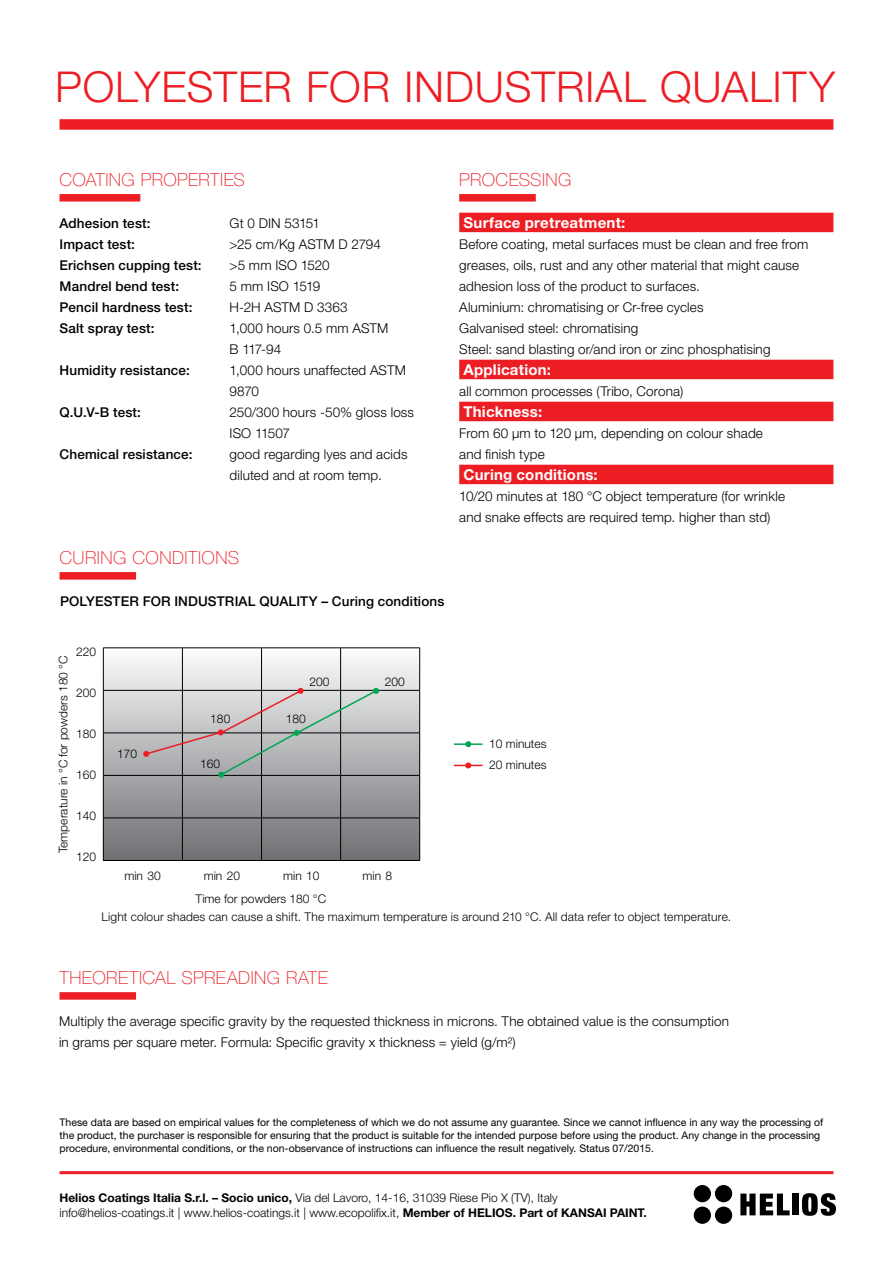
<style>
.page{position:relative;width:893px;height:1263px;background:#fff}
.page>*{position:absolute;margin:0;border:0;box-sizing:border-box;transform-origin:0 0}
.t1{font:300 42.6px "Helvetica Neue LT Pro";letter-spacing:.015em;color:#ed1d24}
.t2{font:100 18px "Helvetica Neue LT Pro";letter-spacing:.025em;color:#ed1d24}
.t3{font:700 15px "Helvetica Neue LT Pro";letter-spacing:.015em;color:#fff}
.t4{font:300 13.5px/21px "Helvetica Neue LT Pro";letter-spacing:.01em;color:#000}
.t5{font:500 13.5px "Helvetica Neue LT Pro";letter-spacing:.01em;color:#000}
.t6{font:300 13.5px "Helvetica Neue LT Pro";letter-spacing:-.025em;color:#000}
.t7{font:300 12px/17.9px "Helvetica Neue LT Pro";color:#000}
.t8{font:10.5px/12.6px "Helvetica Neue LT Pro";color:#000}
.s1{font-weight:700}
</style>
<div class="page">
<hr style="left:60px;top:1171px;width:773px;height:3px;background:#ed1d24">
<div style="left:60px;top:119px;width:773px;height:11px;background:#ed1d24"></div>
<div style="left:60px;top:194px;width:80px;height:8px;background:#ed1d24"></div>
<div style="left:459px;top:194px;width:77px;height:8px;background:#ed1d24"></div>
<div style="left:459px;top:213px;width:374px;height:19px;background:#ed1d24"></div>
<div style="left:459px;top:360px;width:374px;height:19px;background:#ed1d24"></div>
<div style="left:459px;top:402px;width:374px;height:19px;background:#ed1d24"></div>
<div style="left:459px;top:465px;width:374px;height:19px;background:#ed1d24"></div>
<div style="left:60px;top:572px;width:76px;height:8px;background:#ed1d24"></div>
<div style="left:60px;top:992px;width:76px;height:8px;background:#ed1d24"></div>
<div style="left:103px;top:648px;width:317px;height:213px;background:linear-gradient(to bottom,#f9f9fa,#6b6e71)"></div>
<hr style="left:103px;top:647px;width:79px;height:1px;background:#000">
<hr style="left:103px;top:648px;width:1px;height:42px;background:#000">
<hr style="left:182px;top:647px;width:80px;height:1px;background:#000">
<hr style="left:182px;top:648px;width:1px;height:42px;background:#000">
<hr style="left:262px;top:647px;width:79px;height:1px;background:#000">
<hr style="left:261px;top:648px;width:1px;height:42px;background:#000">
<hr style="left:341px;top:647px;width:79px;height:1px;background:#000">
<hr style="left:340px;top:648px;width:1px;height:42px;background:#000">
<hr style="left:419px;top:648px;width:1px;height:42px;background:#000">
<hr style="left:103px;top:690px;width:79px;height:1px;background:#000">
<hr style="left:103px;top:690px;width:1px;height:43px;background:#000">
<hr style="left:341px;top:690px;width:79px;height:1px;background:#000">
<hr style="left:419px;top:690px;width:1px;height:43px;background:#000">
<hr style="left:103px;top:733px;width:79px;height:1px;background:#000">
<hr style="left:103px;top:733px;width:1px;height:42px;background:#000">
<hr style="left:341px;top:733px;width:79px;height:1px;background:#000">
<hr style="left:419px;top:733px;width:1px;height:42px;background:#000">
<hr style="left:103px;top:775px;width:79px;height:1px;background:#000">
<hr style="left:103px;top:776px;width:1px;height:42px;background:#000">
<hr style="left:182px;top:776px;width:1px;height:42px;background:#000">
<hr style="left:261px;top:776px;width:1px;height:42px;background:#000">
<hr style="left:341px;top:775px;width:79px;height:1px;background:#000">
<hr style="left:340px;top:776px;width:1px;height:42px;background:#000">
<hr style="left:419px;top:776px;width:1px;height:42px;background:#000">
<hr style="left:103px;top:818px;width:79px;height:1px;background:#000">
<hr style="left:103px;top:818px;width:1px;height:42px;background:#000">
<hr style="left:182px;top:818px;width:80px;height:1px;background:#000">
<hr style="left:182px;top:818px;width:1px;height:42px;background:#000">
<hr style="left:262px;top:818px;width:79px;height:1px;background:#000">
<hr style="left:261px;top:818px;width:1px;height:42px;background:#000">
<hr style="left:341px;top:818px;width:79px;height:1px;background:#000">
<hr style="left:340px;top:818px;width:1px;height:42px;background:#000">
<hr style="left:419px;top:818px;width:1px;height:42px;background:#000">
<hr style="left:103px;top:860px;width:79px;height:1px;background:#000">
<hr style="left:182px;top:860px;width:80px;height:1px;background:#000">
<hr style="left:262px;top:860px;width:79px;height:1px;background:#000">
<hr style="left:341px;top:860px;width:79px;height:1px;background:#000">
<svg style="left:455px;top:762px;width:27px;height:6px"></svg>
<svg style="left:455px;top:741px;width:27px;height:6px"></svg>
<svg style="left:143px;top:688px;width:236px;height:90px;background:#b6b7b7"></svg>
<svg style="left:740px;top:1193px;width:50px;height:22px"></svg>
<div style="left:792px;top:1193px;width:7px;height:22px;background:#000"></div>
<svg style="left:802px;top:1193px;width:34px;height:23px"></svg>
<div style="left:715px;top:1185px;width:17px;height:17px;background:#000;border-radius:50%"></div>
<div style="left:715px;top:1206px;width:17px;height:18px;background:#000;border-radius:50%"></div>
<div style="left:694px;top:1185px;width:17px;height:17px;background:#000;border-radius:50%"></div>
<div style="left:694px;top:1206px;width:17px;height:18px;background:#000;border-radius:50%"></div>
<h1 class="t1" style="left:55px;top:60px;width:781px">POLYESTER FOR INDUSTRIAL QUALITY</h1>
<h2 class="t2" style="left:60px;top:168px;width:187px">COATING PROPERTIES</h2>
<p class="t5" style="left:60px;top:215px;width:92px">Adhesion test:</p>
<p class="t4" style="left:230px;top:212px;width:92px">Gt 0 DIN 53151</p>
<p class="t5" style="left:60px;top:236px;width:77px">Impact test:</p>
<p class="t4" style="left:230px;top:233px;width:153px">&gt;25 cm/Kg ASTM D 2794</p>
<p class="t5" style="left:60px;top:257px;width:144px">Erichsen cupping test:</p>
<p class="t4" style="left:230px;top:254px;width:102px">&gt;5 mm ISO 1520</p>
<p class="t5" style="left:60px;top:278px;width:121px">Mandrel bend test:</p>
<p class="t6" style="left:230px;top:277px;width:92px">5 mm ISO 1519</p>
<p class="t5" style="left:60px;top:299px;width:134px">Pencil hardness test:</p>
<p class="t4" style="left:230px;top:296px;width:119px">H-2H ASTM D 3363</p>
<p class="t5" style="left:60px;top:320px;width:96px">Salt spray test:</p>
<p class="t4" style="left:230px;top:317px;width:160px">1,000 hours 0.5 mm ASTM<br>B 117-94</p>
<p class="t5" style="left:60px;top:362px;width:132px">Humidity resistance:</p>
<p class="t4" style="left:230px;top:359px;width:178px">1,000 hours unaffected ASTM<br>9870</p>
<p class="t5" style="left:60px;top:404px;width:83px">Q.U.V-B test:</p>
<p class="t4" style="left:230px;top:401px;width:186px">250/300 hours -50% gloss loss<br>ISO 11507</p>
<p class="t5" style="left:60px;top:446px;width:134px">Chemical resistance:</p>
<p class="t4" style="left:230px;top:443px;width:179px">good regarding lyes and acids diluted and at room temp.</p>
<h2 class="t2" style="left:60px;top:546px;width:181px">CURING CONDITIONS</h2>
<p class="t5" style="left:60px;top:593px;width:386px">POLYESTER FOR INDUSTRIAL QUALITY – Curing conditions</p>
<p class="t7" style="left:76px;top:643px;width:22px">220</p>
<p class="t7" style="left:76px;top:684px;width:22px">200</p>
<p class="t7" style="left:76px;top:725px;width:22px">180</p>
<p class="t7" style="left:76px;top:766px;width:22px">160</p>
<p class="t7" style="left:76px;top:806px;width:22px">140</p>
<p class="t7" style="left:76px;top:847px;width:22px">120</p>
<p class="t7" style="left:124px;top:867px;width:38px">min 30</p>
<p class="t7" style="left:204px;top:867px;width:38px">min 20</p>
<p class="t7" style="left:283px;top:867px;width:38px">min 10</p>
<p class="t7" style="left:363px;top:867px;width:31px">min 8</p>
<p class="t7" style="left:54px;top:853px;width:199px;rotate:-90deg">Temperature in °C for powders 180 °C</p>
<p class="t7" style="left:385px;top:672px;width:22px">200</p>
<p class="t7" style="left:309px;top:672px;width:22px">200</p>
<p class="t7" style="left:286px;top:709px;width:22px">180</p>
<p class="t7" style="left:210px;top:709px;width:22px">180</p>
<p class="t7" style="left:200px;top:755px;width:22px">160</p>
<p class="t7" style="left:117px;top:744px;width:22px">170</p>
<h2 class="t2" style="left:459px;top:168px;width:114px">PROCESSING</h2>
<p class="t3" style="left:463px;top:213px;width:163px">Surface pretreatment:</p>
<p class="t4" style="left:459px;top:233px;width:351px">Before coating, metal surfaces must be clean and free from greases, oils, rust and any other material that might cause adhesion loss of the product to surfaces.<br>Aluminium: chromatising or Cr-free cycles<br>Galvanised steel: chromatising<br>Steel: sand blasting or/and iron or zinc phosphatising</p>
<p class="t3" style="left:463px;top:360px;width:89px">Application:</p>
<p class="t4" style="left:459px;top:380px;width:226px">all common processes (Tribo, Corona)</p>
<p class="t3" style="left:463px;top:402px;width:80px">Thickness:</p>
<p class="t4" style="left:459px;top:422px;width:305px">From 60 μm to 120 μm, depending on colour shade and finish type</p>
<p class="t3" style="left:463px;top:465px;width:136px">Curing conditions:</p>
<p class="t4" style="left:459px;top:485px;width:327px">10/20 minutes at 180 °C object temperature (for wrinkle and snake effects are required temp. higher than std)</p>
<p class="t7" style="left:489px;top:734px;width:59px">10 minutes</p>
<p class="t7" style="left:489px;top:755px;width:59px">20 minutes</p>
<p class="t7" style="left:102px;top:889px;width:631px;text-indent:94px">Time for powders 180 °C<br>Light colour shades can cause a shift. The maximum temperature is around 210 °C. All data refer to object temperature.</p>
<h2 class="t2" style="left:60px;top:966px;width:270px">THEORETICAL SPREADING RATE</h2>
<p class="t4" style="left:59px;top:1010px;width:671px">Multiply the average specific gravity by the requested thickness in microns. The obtained value is the consumption in grams per square meter. Formula: Specific gravity x thickness = yield (g/m²)</p>
<p class="t8" style="left:60px;top:1116px;width:765px">These data are based on empirical values for the completeness of which we do not assume any guarantee. Since we cannot influence in any way the processing of the product, the purchaser is responsible for ensuring that the product is suitable for the intended purpose before using the product. Any change in the processing procedure, environmental conditions, or the non-observance of instructions can influence the result negatively. Status 07/2015.</p>
<p class="t7" style="left:60px;top:1190px;width:589px;line-height:15px"><span class="s1">Helios Coatings Italia S.r.l. – Socio unico,</span> Via del Lavoro, 14-16, 31039 Riese Pio X (TV), Italy info@helios-coatings.it | www.helios-coatings.it | www.ecopolifix.it, <span class="s1">Member of HELIOS. Part of KANSAI PAINT.</span></p>
</div>
